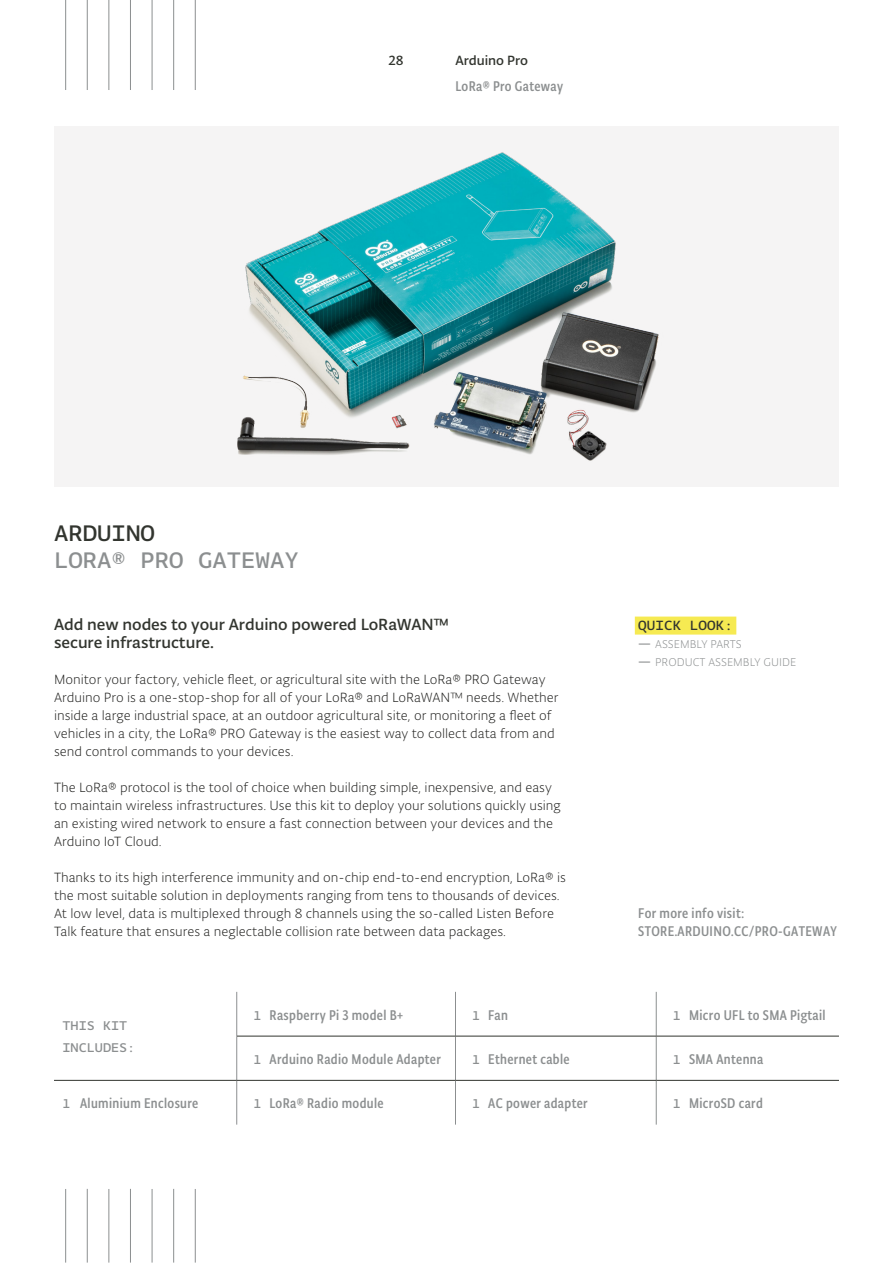
<style>
.page{position:relative;width:893px;height:1263px;background:#fff}
.page>*{position:absolute;margin:0;border:0;box-sizing:border-box;transform-origin:0 0}
.t1{font:24px "Tynine Sans Mono Pro Text";color:#8c8f90}
.t2{font:24px "Tynine Sans Mono Pro Text";color:#32352f}
.t3{font:17.25px/18px "Typonine Sans Pro Text";letter-spacing:-.005em;color:#32352f}
.t4{font:15px/18px "Tynine Sans Cond Pro Text";letter-spacing:.025em;color:#8c8f90}
.t5{font:300 14.25px/18px "Typonine Sans Pro";color:#1d1d1b}
.t6{font:14.25px "Typonine Sans Pro Text";letter-spacing:-.005em;color:#32352f}
.t7{font:14.25px "Tynine Sans Mono Pro Text";letter-spacing:.005em;color:#32352f}
.t8{font:13.5px/22.5px "Tynine Sans Mono Pro Text";color:#8c8f90}
.t9{font:300 12px "Typonine Sans Pro";color:#8c8f90}
.s1{font-weight:500}
.s2{font-family:"Tynine Sans Mono Pro Text";font-size:13.5px}
</style>
<div class="page">
<hr style="left:65px;top:1189px;width:1px;height:73px;background:#8c8f90">
<hr style="left:87px;top:1189px;width:1px;height:73px;background:#8c8f90">
<hr style="left:109px;top:1189px;width:1px;height:73px;background:#8c8f90">
<hr style="left:130px;top:1189px;width:1px;height:73px;background:#8c8f90">
<hr style="left:152px;top:1189px;width:1px;height:73px;background:#8c8f90">
<hr style="left:173px;top:1189px;width:1px;height:73px;background:#8c8f90">
<hr style="left:195px;top:1189px;width:1px;height:73px;background:#8c8f90">
<hr style="left:65px;top:0;width:1px;height:90px;background:#8c8f90">
<hr style="left:87px;top:0;width:1px;height:90px;background:#8c8f90">
<hr style="left:109px;top:0;width:1px;height:90px;background:#8c8f90">
<hr style="left:130px;top:0;width:1px;height:90px;background:#8c8f90">
<hr style="left:152px;top:0;width:1px;height:90px;background:#8c8f90">
<hr style="left:173px;top:0;width:1px;height:90px;background:#8c8f90">
<hr style="left:195px;top:0;width:1px;height:90px;background:#8c8f90">
<hr style="left:236px;top:992px;width:1px;height:44px;background:#8c8f90">
<hr style="left:455px;top:992px;width:1px;height:44px;background:#8c8f90">
<hr style="left:656px;top:992px;width:1px;height:44px;background:#8c8f90">
<hr style="left:236px;top:1036px;width:1px;height:44px;background:#8c8f90">
<hr style="left:455px;top:1036px;width:1px;height:44px;background:#8c8f90">
<hr style="left:656px;top:1036px;width:1px;height:44px;background:#8c8f90">
<hr style="left:236px;top:1081px;width:1px;height:43px;background:#8c8f90">
<hr style="left:455px;top:1081px;width:1px;height:43px;background:#8c8f90">
<hr style="left:656px;top:1081px;width:1px;height:43px;background:#8c8f90">
<hr style="left:237px;top:1036px;width:218px;height:1px;background:#32352f">
<hr style="left:455px;top:1036px;width:201px;height:1px;background:#32352f">
<hr style="left:656px;top:1036px;width:183px;height:1px;background:#32352f">
<hr style="left:54px;top:1080px;width:183px;height:1px;background:#32352f">
<hr style="left:237px;top:1080px;width:218px;height:1px;background:#32352f">
<hr style="left:455px;top:1080px;width:201px;height:1px;background:#32352f">
<hr style="left:656px;top:1080px;width:183px;height:1px;background:#32352f">
<div style="left:54px;top:126px;width:785px;height:360px;background:#f5f4f4"></div>
<img style="left:237px;top:152px;width:422px;height:309px">
<div style="left:635px;top:617px;width:101px;height:18px;background:#f6ea52"></div>
<p class="t6" style="left:389px;top:52px;width:17px">28</p>
<p class="t6" style="left:455px;top:52px;width:74px">Arduino Pro</p>
<p class="t4" style="left:455px;top:77px;width:109px">LoRa® Pro Gateway</p>
<h1 class="t2" style="left:54px;top:519px;width:102px">ARDUINO</h1>
<h1 class="t1" style="left:54px;top:546px;width:246px">LORA® PRO GATEWAY</h1>
<p class="t3" style="left:54px;top:615px;width:396px">Add new nodes to your Arduino powered LoRaWAN™ secure infrastructure.</p>
<p class="t5" style="left:54px;top:670px;width:506px">Monitor your factory, vehicle fleet, or agricultural site with the LoRa® PRO Gateway Arduino Pro is a one-stop-shop for all of your LoRa® and LoRaWAN™ needs. Whether inside a large industrial space, at an outdoor agricultural site, or monitoring a fleet of vehicles in a city, the LoRa® PRO Gateway is the easiest way to collect data from and send control commands to your devices.</p>
<p class="t5" style="left:54px;top:778px;width:508px">The LoRa® protocol is the tool of choice when building simple, inexpensive, and easy to maintain wireless infrastructures. Use this kit to deploy your solutions quickly using an existing wired network to ensure a fast connection between your devices and the Arduino IoT Cloud.</p>
<p class="t5" style="left:54px;top:868px;width:513px">Thanks to its high interference immunity and on-chip end-to-end encryption, LoRa® is the most suitable solution in deployments ranging from tens to thousands of devices.<br>At low level, data is multiplexed through 8 channels using the so-called Listen Before Talk feature that ensures a neglectable collision rate between data packages.</p>
<p class="t7" style="left:638px;top:617px;width:96px">QUICK LOOK:</p>
<p class="t9" style="left:638px;top:637px;width:105px"><span class="s1">—</span> ASSEMBLY PARTS</p>
<p class="t9" style="left:638px;top:655px;width:160px"><span class="s1">—</span> PRODUCT ASSEMBLY GUIDE</p>
<p class="t4" style="left:638px;top:904px;width:200px">For more info visit:<br>STORE.ARDUINO.CC/PRO-GATEWAY</p>
<p class="t8" style="left:63px;top:1014px;width:74px">THIS KIT<br>INCLUDES:</p>
<p class="t4" style="left:253px;top:1006px;width:151px"><span class="s2">1</span> Raspberry Pi 3 model B+</p>
<p class="t4" style="left:472px;top:1006px;width:37px"><span class="s2">1</span> Fan</p>
<p class="t4" style="left:673px;top:1006px;width:154px"><span class="s2">1</span> Micro UFL to SMA Pigtail</p>
<p class="t4" style="left:253px;top:1050px;width:189px"><span class="s2">1</span> Arduino Radio Module Adapter</p>
<p class="t4" style="left:472px;top:1050px;width:99px"><span class="s2">1</span> Ethernet cable</p>
<p class="t4" style="left:673px;top:1050px;width:92px"><span class="s2">1</span> SMA Antenna</p>
<p class="t4" style="left:63px;top:1094px;width:137px"><span class="s2">1</span> Aluminium Enclosure</p>
<p class="t4" style="left:253px;top:1094px;width:132px"><span class="s2">1</span> LoRa® Radio module</p>
<p class="t4" style="left:472px;top:1094px;width:117px"><span class="s2">1</span> AC power adapter</p>
<p class="t4" style="left:673px;top:1094px;width:91px"><span class="s2">1</span> MicroSD card</p>
</div>
